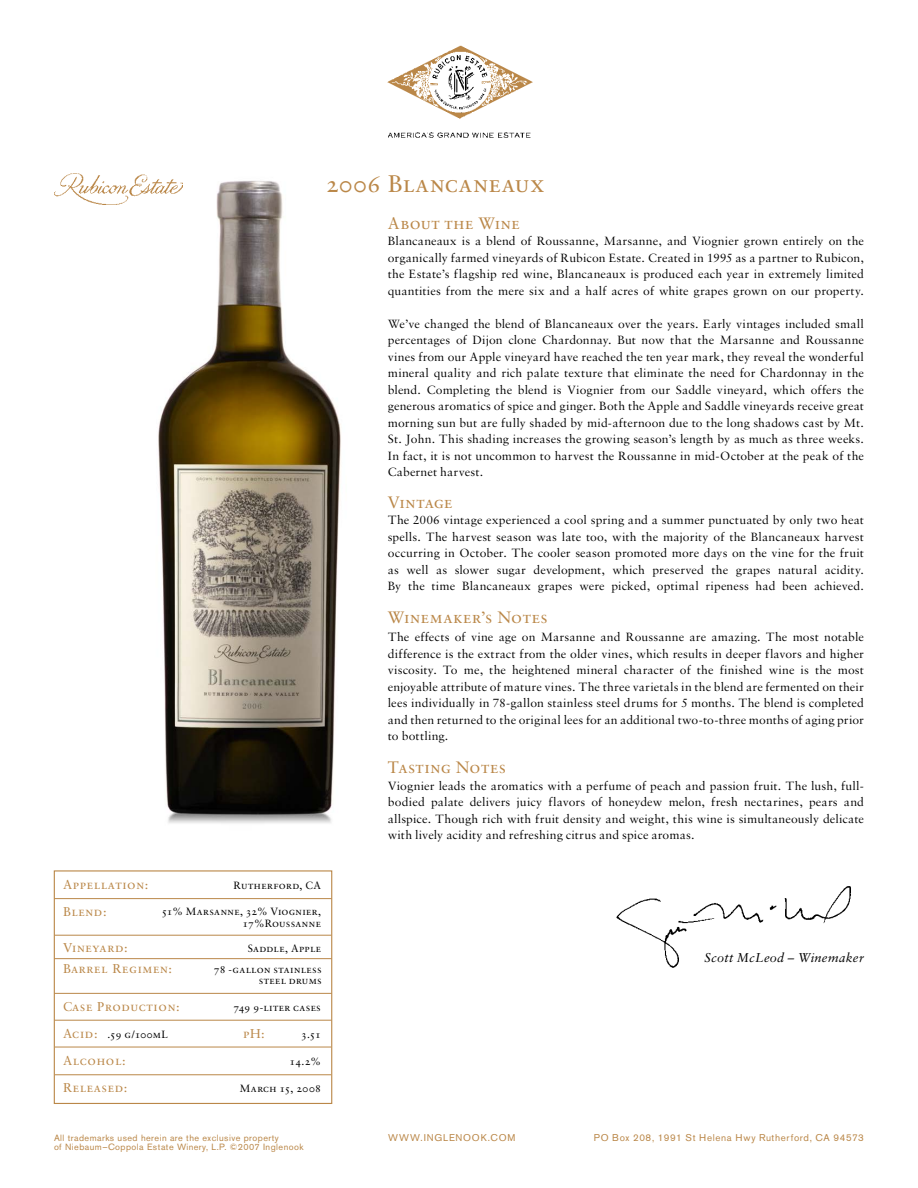
<style>
.page{position:relative;width:918px;height:1188px;background:#fff}
.page>*{position:absolute;margin:0;border:0;box-sizing:border-box;transform-origin:0 0}
.t1{font:24px "Sabon Roman SC";letter-spacing:.035em;color:#ba8748}
.t2{font:16.5px "Sabon Roman SC";letter-spacing:.03em;color:#ba8748}
.t3{font:16.5px "Sabon Roman SC";letter-spacing:.01em;color:#ba8748}
.t4{font:12.75px/16.5px "Sabon PL";letter-spacing:.01em;color:#000;text-align:justify}
.t5{font:12.75px/27px "Sabon Roman SC";letter-spacing:.05em;color:#ba8748}
.t6{font:italic 12.75px "Sabon";letter-spacing:.02em;color:#000}
.t7{font:10.5px/11.2px "Sabon Roman SC";letter-spacing:.035em;color:#000;text-align:right}
.t8{font:9.75px "Akzidenz Grotesk BE";letter-spacing:.075em;color:#ba8748}
.t9{font:9px/9px "Akzidenz Grotesk BE";letter-spacing:.05em;color:#ba8748}
</style>
<div class="page">
<div style="left:54px;top:870px;width:278px;height:234px;border:1px solid #ba8748"></div>
<hr style="left:54px;top:898px;width:278px;height:1px;background:#ba8748">
<hr style="left:55px;top:935px;width:276px;height:1px;background:#ba8748">
<hr style="left:54px;top:958px;width:278px;height:1px;background:#ba8748">
<hr style="left:54px;top:993px;width:278px;height:1px;background:#ba8748">
<hr style="left:55px;top:1020px;width:276px;height:1px;background:#ba8748">
<hr style="left:55px;top:1047px;width:276px;height:1px;background:#ba8748">
<hr style="left:55px;top:1074px;width:276px;height:1px;background:#ba8748">
<img style="left:387px;top:45px;width:146px;height:93px">
<img style="left:158px;top:181px;width:183px;height:643px">
<img style="left:55px;top:173px;width:128px;height:31px">
<img style="left:616px;top:886px;width:235px;height:82px">
<h1 class="t1" style="left:326px;top:169px;width:220px">2006 Blancaneaux</h1>
<p class="t5" style="left:63px;top:871px;width:87px">Appellation:<br>Blend:</p>
<p class="t5" style="left:63px;top:937px;width:111px;line-height:21px">Vineyard:<br>Barrel Regimen:</p>
<p class="t5" style="left:63px;top:993px;width:118px">Case Production:<br>Acid:</p>
<p class="t7" style="left:234px;top:879px;width:89px">Rutherford, CA</p>
<p class="t7" style="left:161px;top:906px;width:161px">51% Marsanne, 32% Viognier,<br>17%Roussanne</p>
<p class="t7" style="left:214px;top:938px;width:109px;line-height:20.4px">Saddle, Apple<br>78 -gallon stainless</p>
<p class="t7" style="left:259px;top:974px;width:65px">steel drums</p>
<p class="t7" style="left:233px;top:1001px;width:89px">749 9-liter cases</p>
<p class="t5" style="left:243px;top:1020px;width:23px">pH:</p>
<p class="t7" style="left:108px;top:1029px;width:62px">.59 g/100mL</p>
<p class="t7" style="left:301px;top:1029px;width:21px">3.51</p>
<p class="t7" style="left:289px;top:1056px;width:33px">14.2%</p>
<p class="t5" style="left:63px;top:1047px;width:66px">Alcohol:<br>Released:</p>
<p class="t7" style="left:240px;top:1082px;width:83px">March 15, 2008</p>
<p class="t2" style="left:388px;top:213px;width:133px">About the Wine</p>
<p class="t4" style="left:388px;top:233px;width:478px">Blancaneaux is a blend of Roussanne, Marsanne, and Viognier grown entirely on the organically farmed vineyards of Rubicon Estate. Created in 1995 as a partner to Rubicon, the Estate’s flagship red wine, Blancaneaux is produced each year in extremely limited quantities from the mere six and a half acres of white grapes grown on our property.</p>
<p class="t4" style="left:388px;top:315px;width:478px">We’ve changed the blend of Blancaneaux over the years. Early vintages included small percentages of Dijon clone Chardonnay. But now that the Marsanne and Roussanne vines from our Apple vineyard have reached the ten year mark, they reveal the wonderful mineral quality and rich palate texture that eliminate the need for Chardonnay in the blend. Completing the blend is Viognier from our Saddle vineyard, which offers the generous aromatics of spice and ginger. Both the Apple and Saddle vineyards receive great morning sun but are fully shaded by mid-afternoon due to the long shadows cast by Mt.<br>St. John. This shading increases the growing season’s length by as much as three weeks.<br>In fact, it is not uncommon to harvest the Roussanne in mid-October at the peak of the Cabernet harvest.</p>
<p class="t3" style="left:388px;top:492px;width:66px">Vintage</p>
<p class="t4" style="left:388px;top:512px;width:478px">The 2006 vintage experienced a cool spring and a summer punctuated by only two heat spells. The harvest season was late too, with the majority of the Blancaneaux harvest occurring in October. The cooler season promoted more days on the vine for the fruit as well as slower sugar development, which preserved the grapes natural acidity.<br>By the time Blancaneaux grapes were picked, optimal ripeness had been achieved.</p>
<p class="t2" style="left:388px;top:608px;width:161px">Winemaker’s Notes</p>
<p class="t4" style="left:388px;top:629px;width:478px">The effects of vine age on Marsanne and Roussanne are amazing. The most notable difference is the extract from the older vines, which results in deeper flavors and higher viscosity. To me, the heightened mineral character of the finished wine is the most enjoyable attribute of mature vines. The three varietals in the blend are fermented on their lees individually in 78-gallon stainless steel drums for 5 months. The blend is completed and then returned to the original lees for an additional two-to-three months of aging prior to bottling.</p>
<p class="t2" style="left:388px;top:758px;width:120px">Tasting Notes</p>
<p class="t4" style="left:388px;top:777px;width:478px">Viognier leads the aromatics with a perfume of peach and passion fruit. The lush, full&shy;bodied palate delivers juicy flavors of honeydew melon, fresh nectarines, pears and allspice. Though rich with fruit density and weight, this wine is simultaneously delicate with lively acidity and refreshing citrus and spice aromas.</p>
<p class="t6" style="left:705px;top:950px;width:161px">Scott McLeod – Winemaker</p>
<p class="t9" style="left:54px;top:1133px;width:251px">All trademarks used herein are the exclusive property<br>of Niebaum–Coppola Estate Winery, L.P. ©2007 Inglenook</p>
<p class="t8" style="left:388px;top:1132px;width:129px">WWW.INGLENOOK.COM</p>
<p class="t8" style="left:594px;top:1132px;width:272px">PO Box 208, 1991 St Helena Hwy Rutherford, CA 94573</p>
</div>
